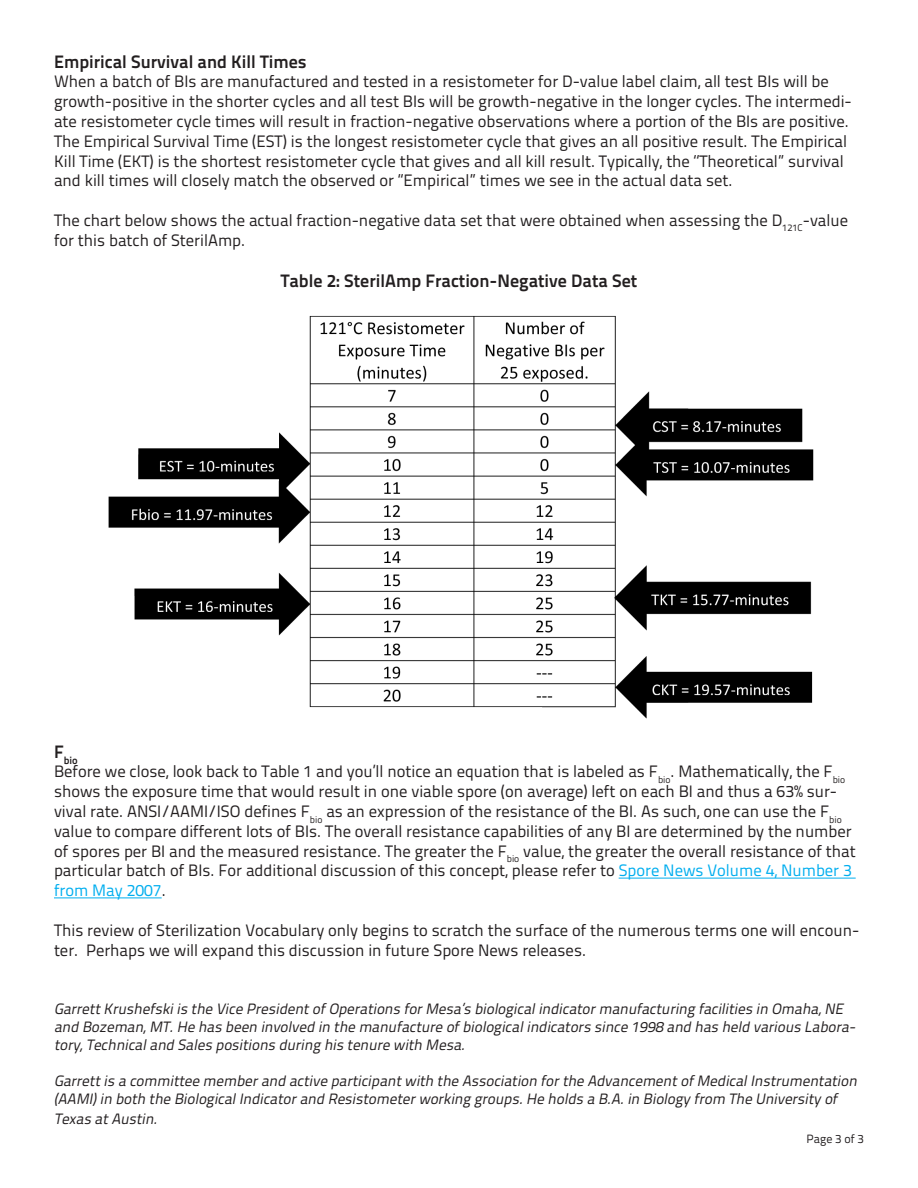
<style>
.page{position:relative;width:918px;height:1188px;background:#fff}
.page>*{position:absolute;margin:0;border:0;box-sizing:border-box;transform-origin:0 0}
.t1{font:700 18px "Titillium Text 22 L";color:#231f20}
.t2{font:16.5px/19.8px "Titillium Text 22 L";color:#231f20}
.t3{font:italic 15px/18px "Titillium Text 22 L";color:#231f20}
.t4{font:12px "Titillium Text 22 L";color:#231f20}
.t5{font:700 10.5px "Titillium Text 22 L";color:#231f20}
.s1{color:#00aeef}
</style>
<div class="page">
<img style="left:108px;top:315px;width:705px;height:404px">
<hr style="left:619px;top:878px;width:237px;height:1px;background:#00aeef">
<hr style="left:54px;top:897px;width:108px;height:1px;background:#00aeef">
<p class="t1" style="left:54px;top:47px;width:254px">Empirical Survival and Kill Times</p>
<p class="t2" style="left:54px;top:71px;width:799px">When a batch of BIs are manufactured and tested in a resistometer for D-value label claim, all test BIs will be growth-positive in the shorter cycles and all test BIs will be growth-negative in the longer cycles. The intermedi&shy;ate resistometer cycle times will result in fraction-negative observations where a portion of the BIs are positive.<br>The Empirical Survival Time (EST) is the longest resistometer cycle that gives an all positive result. The Empirical Kill Time (EKT) is the shortest resistometer cycle that gives and all kill result. Typically, the ‘‘Theoretical” survival and kill times will closely match the observed or ‘‘Empirical” times we see in the actual data set.</p>
<p class="t2" style="left:54px;top:209px;width:796px">The chart below shows the actual fraction-negative data set that were obtained when assessing the D<sub>121C</sub>-value for this batch of SterilAmp.</p>
<p class="t1" style="left:281px;top:267px;width:358px">Table 2: SterilAmp Fraction-Negative Data Set</p>
<p class="t5" style="left:54px;top:752px;width:25px"><sup>F</sup>bio</p>
<p class="t2" style="left:54px;top:761px;width:803px">Before we close, look back to Table 1 and you’ll notice an equation that is labeled as F<sub>bio</sub>. Mathematically, the F<sub>bio </sub>shows the exposure time that would result in one viable spore (on average) left on each BI and thus a 63% sur&shy;vival rate. ANSI/AAMI/ISO defines F<sub>bio</sub> as an expression of the resistance of the BI. As such, one can use the F<sub>bio </sub>value to compare different lots of BIs. The overall resistance capabilities of any BI are determined by the number of spores per BI and the measured resistance. The greater the F<sub>bio</sub> value, the greater the overall resistance of that particular batch of BIs. For additional discussion of this concept, please refer to <span class="s1">Spore News Volume 4, Number 3 from May 2007</span>.</p>
<p class="t2" style="left:54px;top:919px;width:807px">This review of Sterilization Vocabulary only begins to scratch the surface of the numerous terms one will encoun&shy;ter. Perhaps we will expand this discussion in future Spore News releases.</p>
<p class="t3" style="left:54px;top:999px;width:807px">GarrettKrushefskiis the Vice PresidentofOperations forMesa’s biologicalindicatormanufacturing facilities in Omaha,NE and Bozeman,MT.He has been involved in the manufacture ofbiologicalindicators since 1998 and has held various Labora&shy;tory,Technicaland Sales positions during his tenure with Mesa.</p>
<p class="t3" style="left:54px;top:1071px;width:808px">Garrettis a committee memberand active participantwith the Association forthe AdvancementofMedicalInstrumentation (AAMI)in both the BiologicalIndicatorand Resistometerworking groups.He holds a B.A.in Biology from The University of</p>
<p class="t3" style="left:54px;top:1109px;width:109px">Texas atAustin.</p>
<p class="t4" style="left:807px;top:1130px;width:59px">Page 3 of 3</p>
</div>
